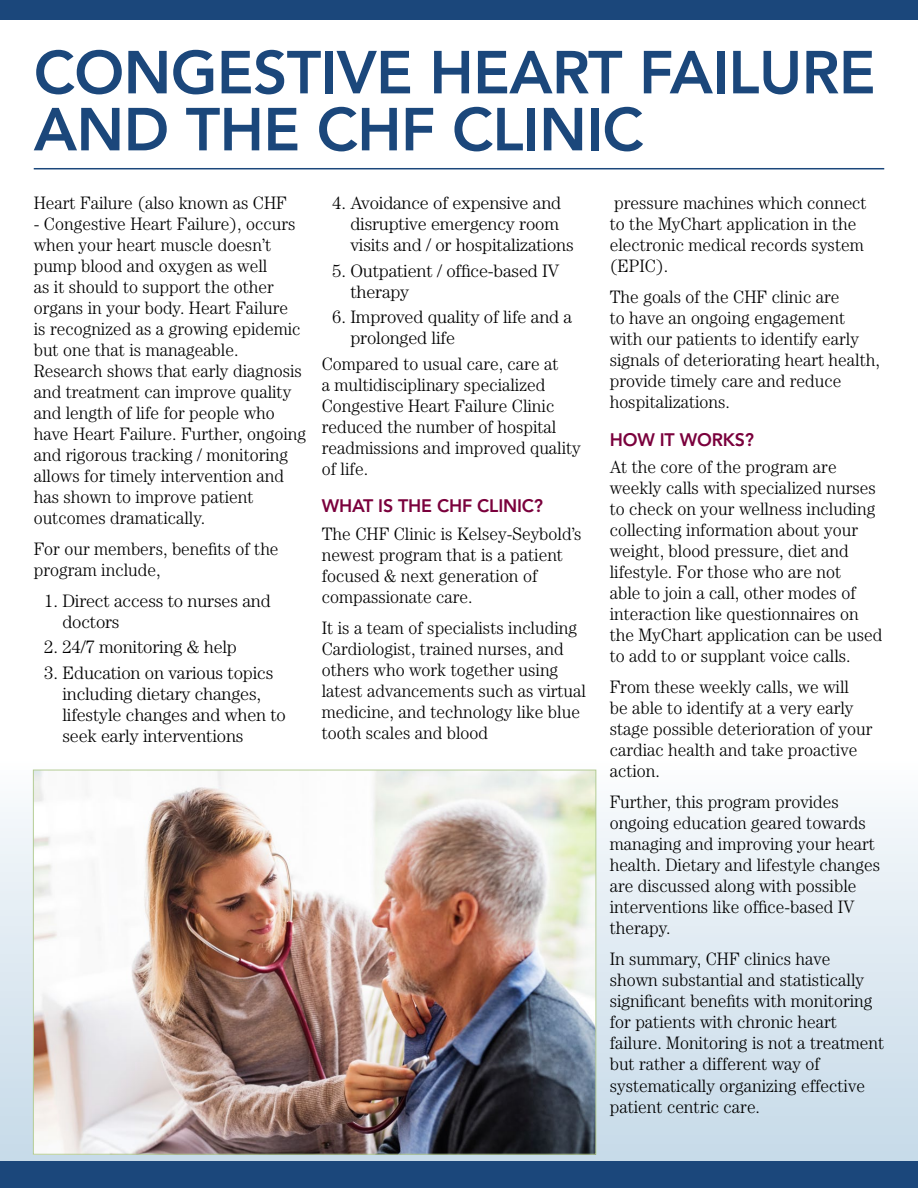
<style>
.page{position:relative;width:918px;height:1188px;background:#fff}
.page>*{position:absolute;margin:0;border:0;box-sizing:border-box;transform-origin:0 0}
.t1{font:800 60px/57px "Avenir LT";letter-spacing:-.01em;color:#1b477b}
.t2{font:300 18px/21px "Century";color:#000;scale:.96 1}
.t3{font:300 18px/21px "Century";color:#000}
.t4{font:800 18px "Avenir";letter-spacing:-.01em;color:#7a003c}
</style>
<div class="page">
<div style="left:0;top:758px;width:918px;height:430px;background:linear-gradient(to bottom,#fbfcfd,#c1d6e5)"></div>
<div style="left:0;top:0;width:918px;height:20px;background:#1b477b"></div>
<div style="left:0;top:1161px;width:918px;height:27px;background:#1b477b"></div>
<hr style="left:34px;top:168px;width:850px;height:1px;background:#1b477b">
<img style="left:35px;top:772px;width:559px;height:381px">
<h1 class="t1" style="left:34px;top:44px;width:843px">CONGESTIVE HEART FAILURE<br>AND THE CHF CLINIC</h1>
<p class="t2" style="left:34px;top:192px;width:265px">Heart Failure (also known as CHF</p>
<p class="t2" style="left:34px;top:213px;width:285px">- Congestive Heart Failure), occurs when your heart muscle doesn’t pump blood and oxygen as well<br>as it should to support the other organs in your body. Heart Failure<br>is recognized as a growing epidemic but one that is manageable.<br>Research shows that early diagnosis and treatment can improve quality and length of life for people who have Heart Failure. Further, ongoing and rigorous tracking / monitoring allows for timely intervention and has shown to improve patient outcomes dramatically.</p>
<p class="t2" style="left:34px;top:538px;width:257px">For our members, benefits of the program include,</p>
<p class="t3" style="left:62px;top:590px;width:210px;text-indent:-18px">1. Direct access to nurses and doctors</p>
<p class="t3" style="left:44px;top:637px;width:194px">2. 24/7 monitoring &amp; help</p>
<p class="t3" style="left:62px;top:662px;width:225px;text-indent:-18px">3. Education on various topics including dietary changes, lifestyle changes and when to seek early interventions</p>
<p class="t3" style="left:350px;top:192px;width:225px;text-indent:-18px">4. Avoidance of expensive and disruptive emergency room visits and / or hospitalizations</p>
<p class="t3" style="left:350px;top:260px;width:210px;text-indent:-18px">5. Outpatient / office-based IV therapy</p>
<p class="t3" style="left:350px;top:306px;width:223px;text-indent:-18px">6. Improved quality of life and a prolonged life</p>
<p class="t2" style="left:322px;top:353px;width:272px">Compared to usual care, care at<br>a multidisciplinary specialized<br>Congestive Heart Failure Clinic reduced the number of hospital readmissions and improved quality of life.</p>
<p class="t4" style="left:322px;top:495px;width:223px">WHAT IS THE CHF CLINIC?</p>
<p class="t2" style="left:322px;top:523px;width:272px">The CHF Clinic is Kelsey-Seybold’s newest program that is a patient focused &amp; next generation of compassionate care.</p>
<p class="t2" style="left:322px;top:617px;width:277px">It is a team of specialists including<br>Cardiologist, trained nurses, and others who work together using latest advancements such as virtual medicine, and technology like blue tooth scales and blood</p>
<p class="t2" style="left:610px;top:192px;width:269px">pressure machines which connect to the MyChart application in the electronic medical records system (EPIC).</p>
<p class="t2" style="left:610px;top:286px;width:283px">The goals of the CHF clinic are<br>to have an ongoing engagement with our patients to identify early signals of deteriorating heart health, provide timely care and reduce hospitalizations.</p>
<p class="t4" style="left:610px;top:429px;width:146px">HOW IT WORKS?</p>
<p class="t2" style="left:610px;top:456px;width:285px">At the core of the program are weekly calls with specialized nurses to check on your wellness including collecting information about your weight, blood pressure, diet and lifestyle. For those who are not<br>able to join a call, other modes of interaction like questionnaires on the MyChart application can be used to add to or supplant voice calls.</p>
<p class="t2" style="left:610px;top:677px;width:275px">From these weekly calls, we will<br>be able to identify at a very early stage possible deterioration of your cardiac health and take proactive action.</p>
<p class="t2" style="left:610px;top:792px;width:283px">Further, this program provides ongoing education geared towards managing and improving your heart health. Dietary and lifestyle changes are discussed along with possible interventions like office-based IV therapy.</p>
<p class="t2" style="left:610px;top:949px;width:287px">In summary, CHF clinics have<br>shown substantial and statistically significant benefits with monitoring for patients with chronic heart failure. Monitoring is not a treatment but rather a different way of systematically organizing effective patient centric care.</p>
</div>
